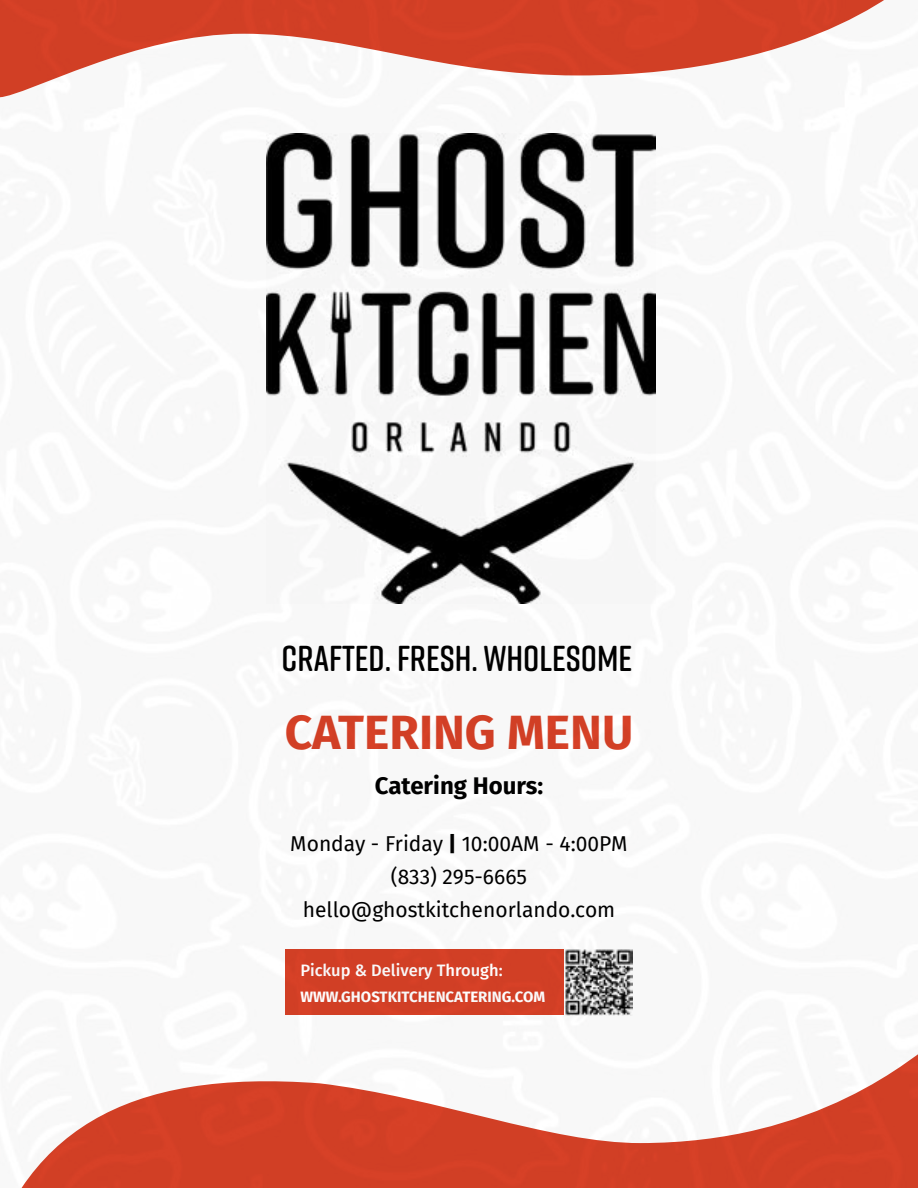
<style>
.page{position:relative;width:918px;height:1188px;background:#fff}
.page>*{position:absolute;margin:0;border:0;box-sizing:border-box;transform-origin:0 0}
.t1{font:700 48px "Fira Sans";color:#d74127}
.t2{font:600 36px "Rift Soft";color:#000}
.t3{font:700 24px "Fira Sans";color:#000}
.t4{font:21px/33px "Fira Sans";color:#000;text-align:center}
.t5{font:500 16.5px "Fira Sans";color:#fff}
.t6{font:700 15px "Fira Sans";color:#fff}
.s1{font-weight:800}
</style>
<div class="page">
<img style="left:0;top:0;width:918px;height:1188px">
<h2 class="t2" style="left:282px;top:633px;width:352px">CRAFTED. FRESH. WHOLESOME</h2>
<h1 class="t1" style="left:285px;top:692px;width:350px">CATERING MENU</h1>
<p class="t3" style="left:375px;top:766px;width:170px">Catering Hours:</p>
<p class="t4" style="left:290px;top:827px;width:339px">Monday - Friday <span class="s1">|</span> 10:00AM - 4:00PM (833) 295-6665 hello@ghostkitchenorlando.com</p>
<p class="t5" style="left:300px;top:957px;width:204px">Pickup &amp; Delivery Through:</p>
<p class="t6" style="left:300px;top:984px;width:246px">WWW.GHOSTKITCHENCATERING.COM</p>
</div>
